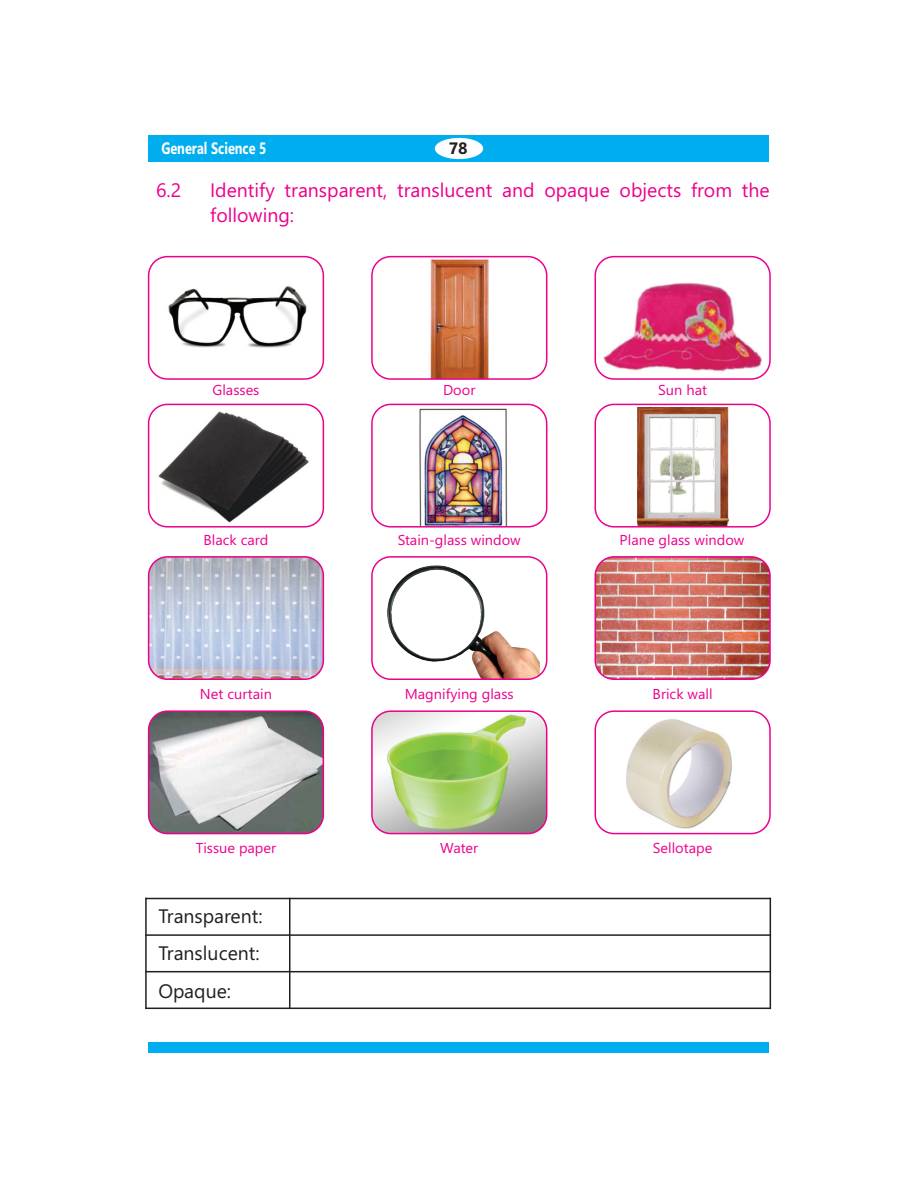
<style>
.page{position:relative;width:918px;height:1188px;background:#fff}
.page>*{position:absolute;margin:0;border:0;box-sizing:border-box;transform-origin:0 0}
.t1{font:19.5px/25.5px "Segoe UI";color:#ec008c}
.t2{font:19.5px/37.5px "Segoe UI";color:#231f20}
.t3{font:700 16.5px "Segoe UI";color:#fff;scale:.77 1}
.t4{font:700 16.5px "Segoe UI";color:#231f20}
.t5{font:14.4px "Segoe UI";color:#ec008c}
</style>
<div class="page">
<div style="left:148px;top:135px;width:622px;height:27px;background:#00aeef"></div>
<div style="left:435px;top:138px;width:48px;height:21px;background:#fff;border-radius:50%"></div>
<div style="left:148px;top:1042px;width:622px;height:11px;background:#00aeef"></div>
<img style="left:168px;top:286px;width:139px;height:62px">
<div style="left:148px;top:256px;width:176px;height:124px;border:2px solid #ec008c;border-radius:19px"></div>
<img style="left:430px;top:259px;width:59px;height:118px">
<div style="left:371px;top:256px;width:176px;height:124px;border:2px solid #ec008c;border-radius:19px"></div>
<img style="left:604px;top:257px;width:158px;height:120px">
<div style="left:595px;top:256px;width:176px;height:124px;border:2px solid #ec008c;border-radius:19px"></div>
<img style="left:149px;top:404px;width:160px;height:121px">
<div style="left:148px;top:404px;width:176px;height:124px;border:2px solid #ec008c;border-radius:19px"></div>
<img style="left:419px;top:408px;width:89px;height:117px">
<div style="left:371px;top:404px;width:176px;height:124px;border:2px solid #ec008c;border-radius:19px"></div>
<img style="left:637px;top:407px;width:91px;height:118px">
<div style="left:595px;top:404px;width:176px;height:124px;border:2px solid #ec008c;border-radius:19px"></div>
<img style="left:149px;top:557px;width:174px;height:122px;border-radius:19px">
<div style="left:148px;top:556px;width:176px;height:124px;border:2px solid #ec008c;border-radius:19px"></div>
<img style="left:387px;top:559px;width:153px;height:118px">
<div style="left:371px;top:556px;width:176px;height:124px;border:2px solid #ec008c;border-radius:19px"></div>
<img style="left:595px;top:557px;width:175px;height:122px;border-radius:19px">
<div style="left:595px;top:556px;width:176px;height:124px;border:2px solid #ec008c;border-radius:19px"></div>
<img style="left:149px;top:711px;width:174px;height:123px;border-radius:19px">
<div style="left:148px;top:710px;width:176px;height:124px;border:2px solid #ec008c;border-radius:19px"></div>
<img style="left:372px;top:711px;width:175px;height:123px;border-radius:19px">
<div style="left:371px;top:710px;width:176px;height:124px;border:2px solid #ec008c;border-radius:19px"></div>
<img style="left:626px;top:719px;width:106px;height:110px">
<div style="left:595px;top:710px;width:176px;height:124px;border:2px solid #ec008c;border-radius:19px"></div>
<hr style="left:145px;top:898px;width:2px;height:111px;background:#231f20">
<hr style="left:289px;top:898px;width:1px;height:111px;background:#231f20">
<hr style="left:770px;top:898px;width:1px;height:111px;background:#231f20">
<hr style="left:145px;top:1008px;width:626px;height:1px;background:#231f20">
<hr style="left:145px;top:971px;width:626px;height:1px;background:#231f20">
<hr style="left:145px;top:934px;width:626px;height:2px;background:#231f20">
<hr style="left:145px;top:898px;width:626px;height:1px;background:#231f20">
<p class="t3" style="left:161px;top:142px;width:138px">General Science 5</p>
<p class="t4" style="left:449px;top:142px;width:20px">78</p>
<h1 class="t1" style="left:156px;top:179px;width:27px">6.2</h1>
<h1 class="t1" style="left:210px;top:179px;width:561px">Identify transparent, translucent and opaque objects from the following:</h1>
<p class="t5" style="left:212px;top:384px;width:49px">Glasses</p>
<p class="t5" style="left:443px;top:384px;width:34px">Door</p>
<p class="t5" style="left:658px;top:384px;width:50px">Sun hat</p>
<p class="t5" style="left:204px;top:534px;width:66px">Black card</p>
<p class="t5" style="left:398px;top:534px;width:125px">Stain-glass window</p>
<p class="t5" style="left:620px;top:534px;width:126px">Plane glass window</p>
<p class="t5" style="left:200px;top:688px;width:74px">Net curtain</p>
<p class="t5" style="left:405px;top:688px;width:110px">Magnifying glass</p>
<p class="t5" style="left:653px;top:688px;width:61px">Brick wall</p>
<p class="t5" style="left:196px;top:843px;width:82px">Tissue paper</p>
<p class="t5" style="left:440px;top:843px;width:39px">Water</p>
<p class="t5" style="left:653px;top:843px;width:61px">Sellotape</p>
<h1 class="t2" style="left:158px;top:899px;width:106px">Transparent:<br>Translucent:<br>Opaque:</h1>
</div>
